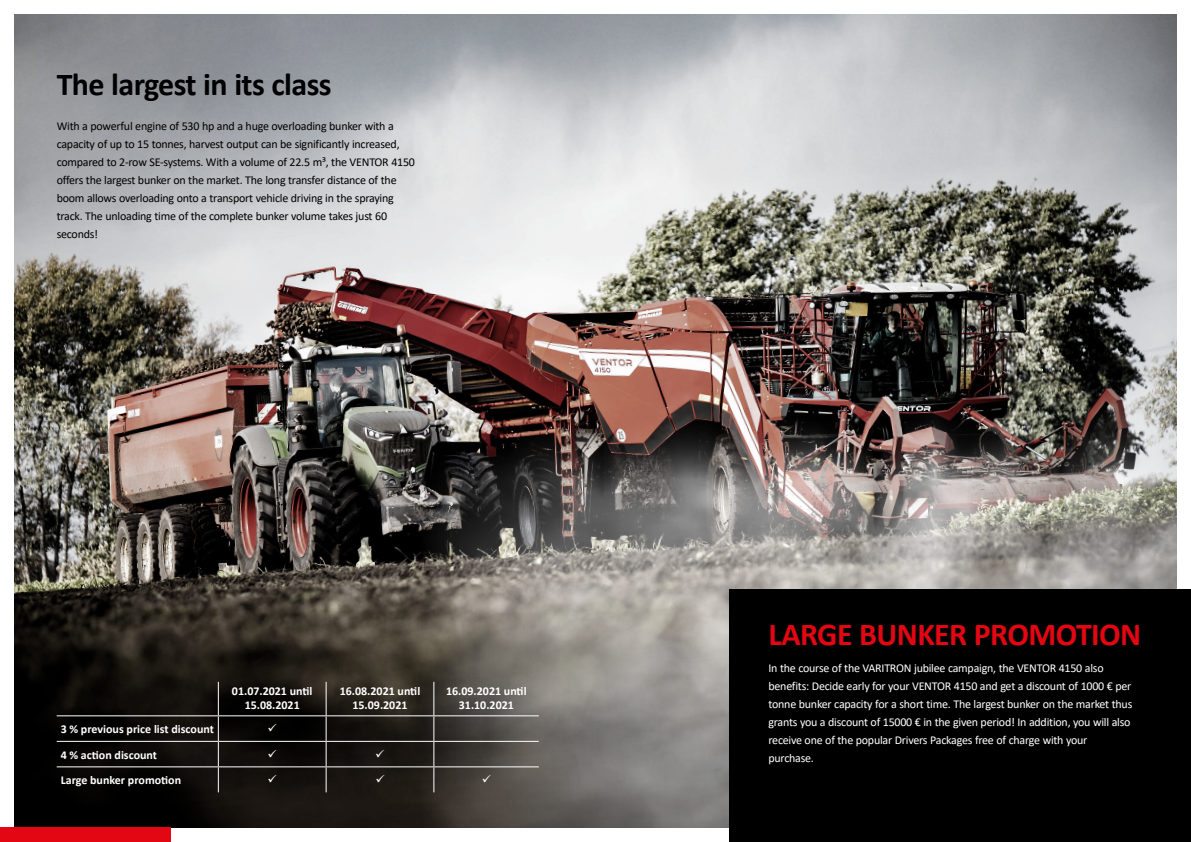
<style>
.page{position:relative;width:1191px;height:842px;background:#fff}
.page>*{position:absolute;margin:0;border:0;box-sizing:border-box;transform-origin:0 0}
.t1{font:700 32px "Calibri";letter-spacing:-.02em;color:#000}
.t2{font:700 32px "Calibri";letter-spacing:-.02em;color:#e30613}
.t3{font:12px/18px "Calibri";letter-spacing:-.02em;color:#000}
.t4{font:12px/18px "Calibri";letter-spacing:-.02em;color:#fff}
.t5{font:700 12px/14.4px "Calibri";color:#fff;text-align:center}
</style>
<div class="page">
<img style="left:14px;top:14px;width:1162px;height:814px">
<div style="left:0;top:828px;width:170px;height:14px;background:#e30613"></div>
<img style="left:417px;top:382px;width:759px;height:446px">
<div style="left:729px;top:590px;width:462px;height:252px;background:#000"></div>
<hr style="left:218px;top:682px;width:1px;height:33px;background:#fff">
<hr style="left:326px;top:682px;width:1px;height:33px;background:#fff">
<hr style="left:433px;top:682px;width:1px;height:33px;background:#fff">
<hr style="left:57px;top:715px;width:161px;height:1px;background:#fff">
<hr style="left:218px;top:715px;width:108px;height:1px;background:#fff">
<hr style="left:326px;top:715px;width:108px;height:1px;background:#fff">
<hr style="left:434px;top:715px;width:105px;height:1px;background:#fff">
<hr style="left:57px;top:741px;width:161px;height:1px;background:#fff">
<hr style="left:218px;top:741px;width:108px;height:1px;background:#fff">
<hr style="left:326px;top:741px;width:108px;height:1px;background:#fff">
<hr style="left:434px;top:741px;width:105px;height:1px;background:#fff">
<hr style="left:57px;top:766px;width:161px;height:1px;background:#fff">
<hr style="left:218px;top:766px;width:108px;height:1px;background:#fff">
<svg style="left:218px;top:716px;width:1px;height:76px"></svg>
<hr style="left:326px;top:766px;width:108px;height:1px;background:#fff">
<svg style="left:326px;top:716px;width:1px;height:76px"></svg>
<hr style="left:434px;top:766px;width:105px;height:1px;background:#fff">
<svg style="left:433px;top:716px;width:1px;height:76px"></svg>
<svg style="left:268px;top:724px;width:8px;height:8px"></svg>
<svg style="left:268px;top:749px;width:8px;height:8px"></svg>
<svg style="left:376px;top:749px;width:8px;height:8px"></svg>
<svg style="left:268px;top:775px;width:8px;height:8px"></svg>
<svg style="left:376px;top:775px;width:8px;height:8px"></svg>
<svg style="left:482px;top:775px;width:8px;height:8px"></svg>
<h1 class="t1" style="left:57px;top:62px;width:276px">The largest in its class</h1>
<p class="t3" style="left:57px;top:117px;width:360px">With a powerful engine of 530 hp and a huge overloading bunker with a capacity of up to 15 tonnes, harvest output can be significantly increased, compared to 2-row SE-systems. With a volume of 22.5 m³, the VENTOR 4150 offers the largest bunker on the market. The long transfer distance of the boom allows overloading onto a transport vehicle driving in the spraying track. The unloading time of the complete bunker volume takes just 60 seconds!</p>
<p class="t5" style="left:61px;top:722px;width:155px">3 % previous price list discount</p>
<p class="t5" style="left:61px;top:747px;width:98px">4 % action discount</p>
<p class="t5" style="left:61px;top:773px;width:122px">Large bunker promotion</p>
<p class="t5" style="left:232px;top:683px;width:82px">01.07.2021 until<br>15.08.2021</p>
<p class="t5" style="left:340px;top:683px;width:82px">16.08.2021 until<br>15.09.2021</p>
<p class="t5" style="left:446px;top:683px;width:82px">16.09.2021 until<br>31.10.2021</p>
<h1 class="t2" style="left:768px;top:612px;width:374px">LARGE BUNKER PROMOTION</h1>
<p class="t4" style="left:768px;top:659px;width:365px">In the course of the VARITRON jubilee campaign, the VENTOR 4150 also benefits: Decide early for your VENTOR 4150 and get a discount of 1000 € per tonne bunker capacity for a short time. The largest bunker on the market thus grants you a discount of 15000 € in the given period! In addition, you will also receive one of the popular Drivers Packages free of charge with your purchase.</p>
</div>
